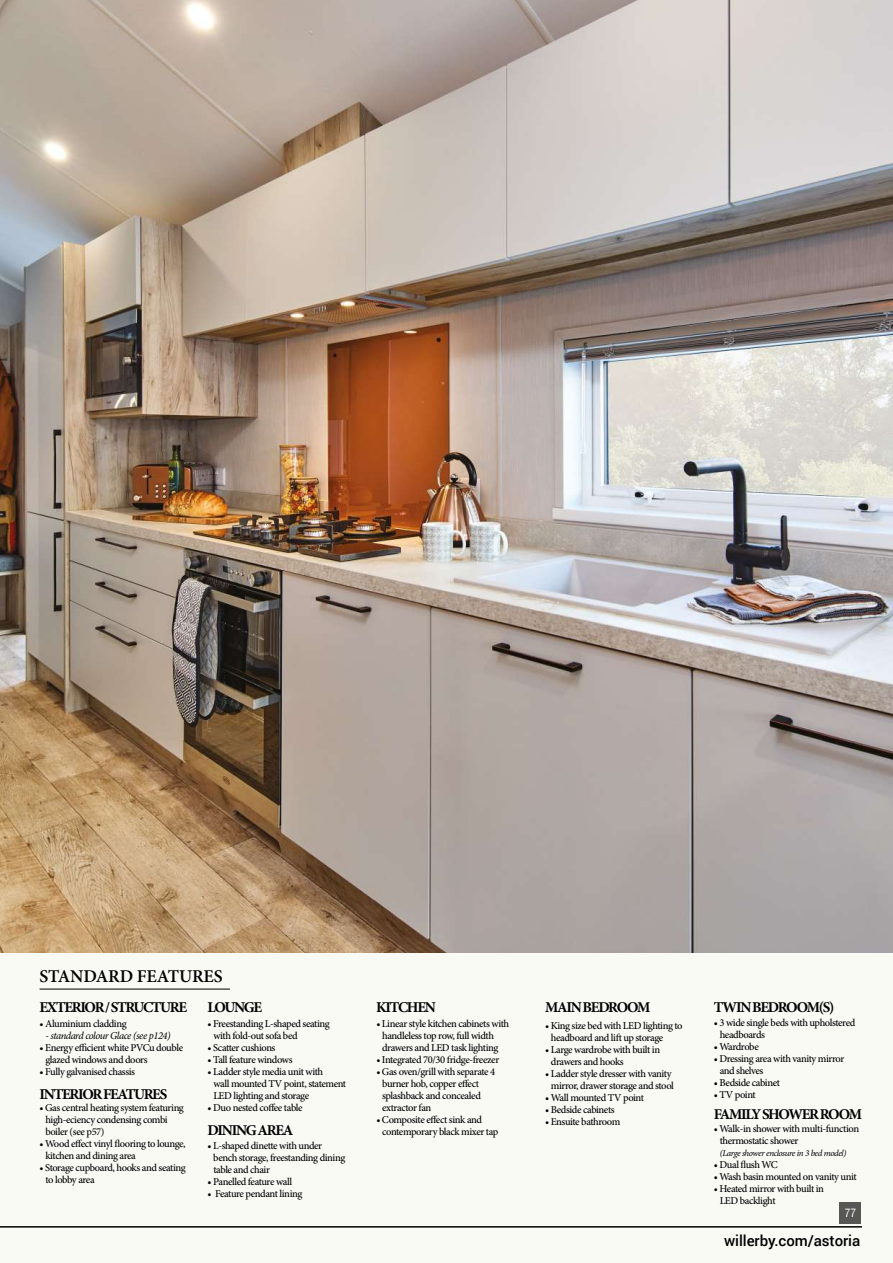
<style>
.page{position:relative;width:893px;height:1263px;background:#f9faf4}
.page>*{position:absolute;margin:0;border:0;box-sizing:border-box;transform-origin:0 0}
.t1{font:600 18px "Minion Pro";letter-spacing:-.01em;color:#000}
.t2{font:700 15px "Minion Pro";letter-spacing:-.085em;color:#000}
.t3{font:500 15px "Roboto";letter-spacing:-.005em;color:#000}
.t4{font:500 10.5px/12px "Minion Pro";letter-spacing:-.04em;color:#000}
.t5{font:italic 10.5px "Minion Pro";letter-spacing:-.045em;color:#000}
.t6{font:900 10.5px "Roboto";color:#fff}
.t7{font:italic 9px "Minion Pro";letter-spacing:-.045em;color:#000}
.s1{font-family:"Swiss 721 BT";font-weight:400;font-stretch:condensed;font-size:11.25px}
</style>
<div class="page">
<img style="left:0;top:0;width:893px;height:952px">
<hr style="left:0;top:1226px;width:862px;height:1px;background:#000">
<hr style="left:40px;top:989px;width:190px;height:1px;background:#000">
<div style="left:840px;top:1202px;width:21px;height:22px;background:#575756"></div>
<h1 class="t1" style="left:40px;top:963px;width:185px">STANDARD FEATURES</h1>
<h2 class="t2" style="left:40px;top:997px;width:149px">EXTERIOR / STRUCTURE</h2>
<h2 class="t2" style="left:208px;top:997px;width:56px">LOUNGE</h2>
<p class="t4" style="left:40px;top:1018px;width:89px">• Aluminium cladding</p>
<p class="t5" style="left:45px;top:1029px;width:127px">- standard colour Glace (see p124)</p>
<p class="t4" style="left:45px;top:1042px;width:139px;text-indent:-6px">• Energy efficient white PVCu double glazed windows and doors</p>
<p class="t4" style="left:40px;top:1066px;width:97px">• Fully galvanised chassis</p>
<h2 class="t2" style="left:40px;top:1084px;width:129px">INTERIOR FEATURES</h2>
<p class="t4" style="left:45px;top:1101px;width:140px;text-indent:-6px">• Gas central heating system featuring high-eciency condensing combi boiler (see p57)</p>
<p class="t4" style="left:45px;top:1137px;width:142px;text-indent:-6px">• Wood effect vinyl flooring to lounge, kitchen and dining area</p>
<p class="t4" style="left:45px;top:1161px;width:142px;text-indent:-6px">• Storage cupboard, hooks and seating to lobby area</p>
<p class="t4" style="left:213px;top:1018px;width:118px;text-indent:-6px">• Freestanding L-shaped seating with fold-out sofa bed</p>
<p class="t4" style="left:208px;top:1042px;width:69px">• Scatter cushions</p>
<p class="t4" style="left:208px;top:1054px;width:87px">• Tall feature windows</p>
<p class="t4" style="left:213px;top:1066px;width:134px;text-indent:-6px">• Ladder style media unit with<br>wall mounted TV point, statement<br>LED lighting and storage</p>
<p class="t4" style="left:208px;top:1102px;width:97px">• Duo nested coffee table</p>
<p class="t4" style="left:213px;top:1139px;width:133px;text-indent:-6px">• L-shaped dinette with under bench storage, freestanding dining table and chair</p>
<p class="t4" style="left:208px;top:1175px;width:86px">• Panelled feature wall</p>
<p class="t4" style="left:208px;top:1187px;width:96px">• Feature pendant lining</p>
<h2 class="t2" style="left:208px;top:1120px;width:87px">DINING AREA</h2>
<h2 class="t2" style="left:376px;top:997px;width:61px">KITCHEN</h2>
<h2 class="t2" style="left:545px;top:997px;width:107px">MAIN BEDROOM</h2>
<p class="t4" style="left:382px;top:1018px;width:129px;text-indent:-6px">• Linear style kitchen cabinets with handleless top row, full width drawers and LED task lighting</p>
<p class="t4" style="left:376px;top:1054px;width:124px">• Integrated 70/30 fridge-freezer</p>
<p class="t4" style="left:382px;top:1066px;width:115px;text-indent:-6px">• Gas oven/grill with separate 4 burner hob, copper effect splashback and concealed extractor fan</p>
<p class="t4" style="left:382px;top:1114px;width:118px;text-indent:-6px">• Composite effect sink and contemporary black mixer tap</p>
<p class="t4" style="left:551px;top:1020px;width:133px;text-indent:-6px">• King size bed with LED lighting to headboard and lift up storage</p>
<p class="t4" style="left:551px;top:1044px;width:111px;text-indent:-6px">• Large wardrobe with built in drawers and hooks</p>
<p class="t4" style="left:545px;top:1068px;width:130px;text-align:center">• Ladder style dresser with vanity mirror, drawer storage and stool</p>
<p class="t4" style="left:545px;top:1092px;width:100px">• Wall mounted TV point</p>
<p class="t4" style="left:545px;top:1104px;width:71px">• Bedside cabinets</p>
<p class="t4" style="left:545px;top:1116px;width:77px">• Ensuite bathroom</p>
<h2 class="t2" style="left:714px;top:997px;width:122px">TWIN BEDROOM(S)</h2>
<p class="t4" style="left:720px;top:1016px;width:137px;text-indent:-6px">• 3 wide single beds with upholstered headboards</p>
<p class="t4" style="left:714px;top:1040px;width:47px">• Wardrobe</p>
<p class="t4" style="left:720px;top:1052px;width:126px;text-indent:-6px">• Dressing area with vanity mirror and shelves</p>
<p class="t4" style="left:714px;top:1076px;width:68px">• Bedside cabinet</p>
<p class="t4" style="left:714px;top:1088px;width:43px">• TV point</p>
<h2 class="t2" style="left:714px;top:1104px;width:150px">FAMILY SHOWER ROOM</h2>
<p class="t4" style="left:720px;top:1123px;width:141px;text-indent:-6px">• Walk-in shower with multi-function thermostatic shower</p>
<p class="t7" style="left:720px;top:1147px;width:128px">(Large shower enclosure in 3 bed model)</p>
<p class="t4" style="left:714px;top:1159px;width:66px">• Dual flush WC</p>
<p class="t4" style="left:714px;top:1171px;width:144px">• Wash basin mounted on vanity unit</p>
<p class="t4" style="left:720px;top:1183px;width:106px;text-indent:-6px">• Heated mirror with built in<br>LED backlight</p>
<p class="t6" style="left:844px;top:1206px;width:14px">87<span class="s1">77</span></p>
<h2 class="t3" style="left:724px;top:1230px;width:138px">willerby.com/astoria</h2>
</div>
